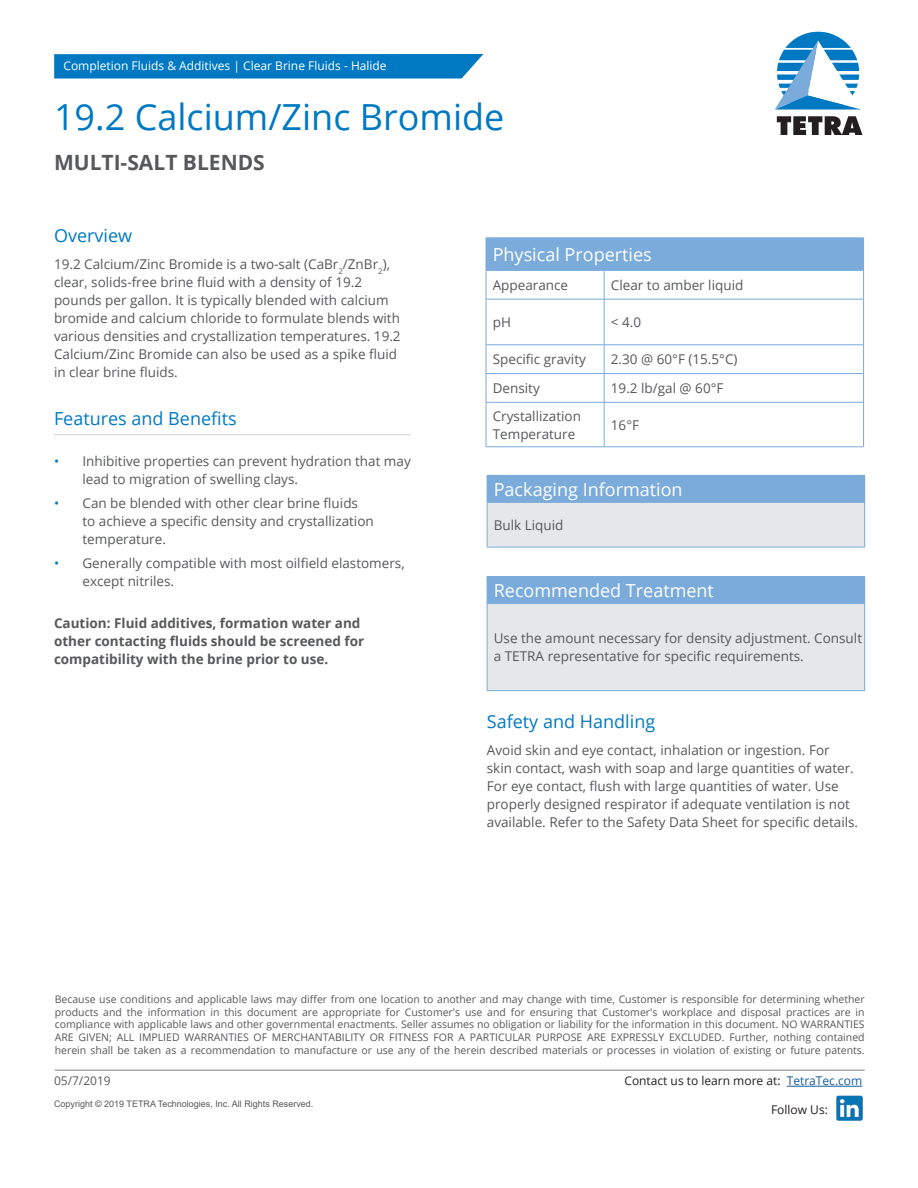
<style>
.page{position:relative;width:918px;height:1188px;background:#fff}
.page>*{position:absolute;margin:0;border:0;box-sizing:border-box;transform-origin:0 0}
.t1{font:36px "Open Sans";color:#0079c2}
.t2{font:700 21px "Open Sans";color:#57585a}
.table_titles{font:18px "Open Sans";color:#fff}
.Header1{font:18px "Open Sans";color:#0079c2}
.text_9{font:13.5px/18px "Open Sans";color:#57585a}
.text_9-2{font:700 13.5px/18px "Open Sans";color:#57585a}
.t3{font:12px "Open Sans";color:#fff}
.t4{font:12px "Open Sans";color:#231f20}
.t5{font:12px "Open Sans";color:#57585a}
.t6{font:10.5px/12.6px "Open Sans";color:#57585a;text-align:justify}
.t7{font:9px "Arial";color:#57585a}
.s1{color:#0079c2}
.s2{color:#175d9e}
</style>
<div class="page">
<hr style="left:55px;top:1070px;width:810px;height:1px;background:#a8a9ad">
<img style="left:837px;top:1095px;width:25px;height:26px">
<svg style="left:54px;top:54px;width:429px;height:25px;background:#0b7fc4"></svg>
<svg style="left:777px;top:116px;width:85px;height:19px"></svg>
<svg style="left:775px;top:32px;width:86px;height:78px"></svg>
<hr style="left:787px;top:1086px;width:75px;height:1px;background:#175d9e">
<hr style="left:54px;top:434px;width:357px;height:1px;background:#d1d2d4">
<div style="left:486px;top:238px;width:378px;height:32px;background:#7aabdb"></div>
<svg style="left:487px;top:271px;width:376px;height:176px"></svg>
<hr style="left:486px;top:270px;width:118px;height:1px;background:#7aabdb">
<svg style="left:486px;top:271px;width:1px;height:28px"></svg>
<hr style="left:604px;top:270px;width:260px;height:1px;background:#7aabdb">
<svg style="left:604px;top:271px;width:1px;height:28px"></svg>
<svg style="left:863px;top:271px;width:1px;height:28px"></svg>
<hr style="left:486px;top:299px;width:118px;height:1px;background:#7aabdb">
<hr style="left:486px;top:299px;width:1px;height:46px;background:#7aabdb">
<hr style="left:604px;top:299px;width:260px;height:1px;background:#7aabdb">
<hr style="left:604px;top:299px;width:1px;height:46px;background:#7aabdb">
<hr style="left:863px;top:299px;width:1px;height:46px;background:#7aabdb">
<hr style="left:486px;top:345px;width:118px;height:1px;background:#7aabdb">
<hr style="left:604px;top:345px;width:260px;height:1px;background:#7aabdb">
<hr style="left:486px;top:373px;width:118px;height:1px;background:#7aabdb">
<svg style="left:486px;top:345px;width:1px;height:57px"></svg>
<hr style="left:604px;top:373px;width:260px;height:1px;background:#7aabdb">
<svg style="left:604px;top:345px;width:1px;height:57px"></svg>
<svg style="left:863px;top:346px;width:1px;height:56px"></svg>
<hr style="left:486px;top:402px;width:118px;height:1px;background:#7aabdb">
<hr style="left:486px;top:402px;width:1px;height:45px;background:#7aabdb">
<hr style="left:604px;top:402px;width:260px;height:1px;background:#7aabdb">
<hr style="left:604px;top:402px;width:1px;height:45px;background:#7aabdb">
<hr style="left:863px;top:402px;width:1px;height:45px;background:#7aabdb">
<hr style="left:486px;top:447px;width:118px;height:1px;background:#7aabdb">
<hr style="left:604px;top:447px;width:260px;height:1px;background:#7aabdb">
<div style="left:487px;top:577px;width:378px;height:27px;background:#7aabdb"></div>
<div style="left:487px;top:604px;width:378px;height:87px;background:#e6e7e9"></div>
<hr style="left:487px;top:576px;width:378px;height:1px;background:#7aabdb">
<hr style="left:487px;top:604px;width:1px;height:86px;background:#7aabdb">
<hr style="left:864px;top:604px;width:1px;height:86px;background:#7aabdb">
<hr style="left:487px;top:690px;width:378px;height:1px;background:#7aabdb">
<div style="left:487px;top:475px;width:378px;height:27px;background:#7aabdb"></div>
<div style="left:487px;top:502px;width:378px;height:45px;background:#e6e7e9"></div>
<hr style="left:487px;top:502px;width:378px;height:1px;background:#7aabdb">
<hr style="left:487px;top:503px;width:1px;height:44px;background:#7aabdb">
<hr style="left:864px;top:503px;width:1px;height:44px;background:#7aabdb">
<hr style="left:487px;top:547px;width:378px;height:1px;background:#7aabdb">
<p class="t3" style="left:63px;top:58px;width:325px">Completion Fluids &amp; Additives | Clear Brine Fluids - Halide</p>
<h1 class="t1" style="left:54px;top:93px;width:452px">19.2 Calcium/Zinc Bromide</h1>
<h2 class="t2" style="left:54px;top:147px;width:212px">MULTI-SALT BLENDS</h2>
<p class="Header1" style="left:54px;top:224px;width:80px">Overview</p>
<p class="text_9" style="left:54px;top:255px;width:348px">19.2 Calcium/Zinc Bromide is a two-salt (CaBr<sub>2</sub>/ZnBr<sub>2</sub>), clear, solids-free brine fluid with a density of 19.2 pounds per gallon. It is typically blended with calcium bromide and calcium chloride to formulate blends with various densities and crystallization temperatures. 19.2<br>Calcium/Zinc Bromide can also be used as a spike fluid in clear brine fluids.</p>
<p class="Header1" style="left:54px;top:407px;width:184px">Features and Benefits</p>
<p class="text_9" style="left:82px;top:452px;width:330px;text-indent:-28px"><span class="s1">•</span> Inhibitive properties can prevent hydration that may lead to migration of swelling clays.</p>
<p class="text_9" style="left:82px;top:494px;width:293px;text-indent:-28px"><span class="s1">•</span> Can be blended with other clear brine fluids to achieve a specific density and crystallization temperature.</p>
<p class="text_9" style="left:82px;top:554px;width:324px;text-indent:-28px"><span class="s1">•</span> Generally compatible with most oilfield elastomers, except nitriles.</p>
<p class="text_9-2" style="left:54px;top:614px;width:312px">Caution: Fluid additives, formation water and other contacting fluids should be screened for compatibility with the brine prior to use.</p>
<p class="table_titles" style="left:493px;top:242px;width:161px">Physical Properties</p>
<p class="text_9" style="left:493px;top:276px;width:77px">Appearance</p>
<p class="text_9" style="left:611px;top:276px;width:134px">Clear to amber liquid</p>
<p class="text_9" style="left:493px;top:313px;width:20px">pH</p>
<p class="text_9" style="left:611px;top:313px;width:32px">&lt; 4.0</p>
<p class="text_9" style="left:493px;top:350px;width:95px">Specific gravity</p>
<p class="text_9" style="left:611px;top:350px;width:128px">2.30 @ 60°F (15.5°C)</p>
<p class="text_9" style="left:493px;top:379px;width:49px">Density</p>
<p class="text_9" style="left:611px;top:379px;width:114px">19.2 lb/gal @ 60°F</p>
<p class="text_9" style="left:493px;top:406px;width:90px">Crystallization<br>Temperature</p>
<p class="text_9" style="left:611px;top:415px;width:30px">16°F</p>
<p class="table_titles" style="left:494px;top:477px;width:190px">Packaging Information</p>
<p class="text_9" style="left:494px;top:516px;width:71px">Bulk Liquid</p>
<p class="table_titles" style="left:494px;top:578px;width:222px">Recommended Treatment</p>
<p class="text_9" style="left:494px;top:629px;width:370px">Use the amount necessary for density adjustment. Consult a TETRA representative for specific requirements.</p>
<p class="Header1" style="left:487px;top:709px;width:170px">Safety and Handling</p>
<p class="text_9" style="left:487px;top:740px;width:373px">Avoid skin and eye contact, inhalation or ingestion. For skin contact, wash with soap and large quantities of water.<br>For eye contact, flush with large quantities of water. Use properly designed respirator if adequate ventilation is not available. Refer to the Safety Data Sheet for specific details.</p>
<p class="t6" style="left:55px;top:993px;width:811px">Because use conditions and applicable laws may differ from one location to another and may change with time, Customer is responsible for determining whether products and the information in this document are appropriate for Customer's use and for ensuring that Customer's workplace and disposal practices are in compliance with applicable laws and other governmental enactments. Seller assumes no obligation or liability for the information in this document. NO WARRANTIES ARE GIVEN; ALL IMPLIED WARRANTIES OF MERCHANTABILITY OR FITNESS FOR A PARTICULAR PURPOSE ARE EXPRESSLY EXCLUDED. Further, nothing contained herein shall be taken as a recommendation to manufacture or use any of the herein described materials or processes in violation of existing or future patents.</p>
<p class="t5" style="left:54px;top:1073px;width:58px">05/7/2019</p>
<p class="t7" style="left:54px;top:1097px;width:261px">Copyright © 2019 TETRA Technologies, Inc. All Rights Reserved.</p>
<p class="t4" style="left:624px;top:1073px;width:239px">Contact us to learn more at: <span class="s2">TetraTec.com</span></p>
<p class="t4" style="left:771px;top:1102px;width:58px">Follow Us:</p>
</div>
